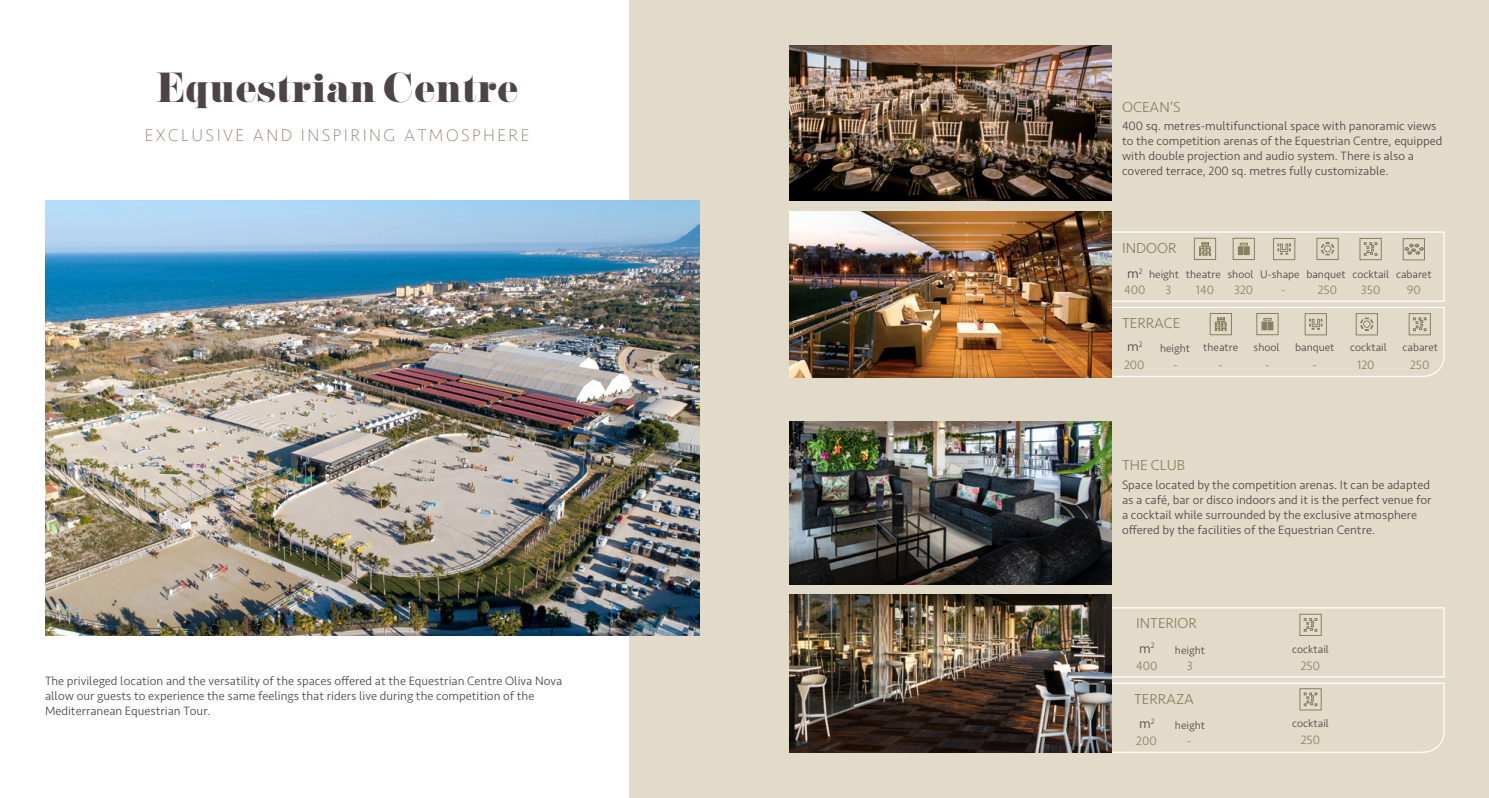
<style>
.page{position:relative;width:1489px;height:798px;background:#fff}
.page>*{position:absolute;margin:0;border:0;box-sizing:border-box;transform-origin:0 0}
.t1{font:37.5px "Pistilli";color:#4e4346}
.t2{font:200 17.5px "Seravek";letter-spacing:.14em;color:#948070}
.t3{font:300 15px "Seravek";color:#887f62}
.t4{font:300 13.75px "Seravek";color:#4e4346}
.t5{font:300 12.5px/15px "Seravek";color:#4e4346}
.t6{font:300 12.5px "Seravek";color:#887f62}
.t7{font:300 11.25px "Seravek";color:#4e4346}
</style>
<div class="page">
<div style="left:629px;top:0;width:859px;height:797px;background:#e3dbc9"></div>
<svg style="left:1232px;top:237px;width:22px;height:23px"></svg>
<svg style="left:1359px;top:238px;width:22px;height:22px"></svg>
<svg style="left:1299px;top:613px;width:22px;height:23px"></svg>
<svg style="left:1273px;top:238px;width:22px;height:22px"></svg>
<svg style="left:1193px;top:237px;width:23px;height:23px"></svg>
<div style="left:1402px;top:238px;width:22px;height:22px;border:1px solid #887f62"></div>
<svg style="left:1404px;top:244px;width:19px;height:10px"></svg>
<svg style="left:1316px;top:237px;width:22px;height:23px"></svg>
<svg style="left:1111px;top:306px;width:333px;height:71px"></svg>
<svg style="left:1017px;top:681px;width:427px;height:72px"></svg>
<div style="left:1017px;top:231px;width:427px;height:70px;border:1px solid #fff"></div>
<div style="left:1017px;top:607px;width:427px;height:70px;border:1px solid #fff"></div>
<img style="left:789px;top:211px;width:322px;height:166px">
<img style="left:789px;top:421px;width:322px;height:163px">
<img style="left:789px;top:594px;width:322px;height:158px">
<img style="left:789px;top:45px;width:322px;height:155px">
<img style="left:45px;top:201px;width:654px;height:434px">
<p class="t1" style="left:156px;top:64px;width:364px">Equestrian Centre</p>
<p class="t2" style="left:145px;top:124px;width:386px">EXCLUSIVE AND INSPIRING ATMOSPHERE</p>
<p class="t5" style="left:45px;top:673px;width:519px">The privileged location and the versatility of the spaces offered at the Equestrian Centre Oliva Nova allow our guests to experience the same feelings that riders live during the competition of the<br>Mediterranean Equestrian Tour.</p>
<p class="t3" style="left:1121px;top:98px;width:60px">OCEAN’S</p>
<p class="t5" style="left:1121px;top:119px;width:322px">400 sq. metres-multifunctional space with panoramic views to the competition arenas of the Equestrian Centre, equipped with double projection and audio system. There is also a covered terrace, 200 sq. metres fully customizable.</p>
<p class="t3" style="left:1121px;top:238px;width:56px">INDOOR</p>
<p class="t4" style="left:1126px;top:265px;width:17px">m<sup>2</sup></p>
<p class="t7" style="left:1149px;top:268px;width:32px">height</p>
<p class="t7" style="left:1185px;top:268px;width:36px">theatre</p>
<p class="t7" style="left:1227px;top:268px;width:28px">shool</p>
<p class="t7" style="left:1260px;top:268px;width:41px">U-shape</p>
<p class="t7" style="left:1306px;top:268px;width:41px">banquet</p>
<p class="t7" style="left:1352px;top:268px;width:38px">cocktail</p>
<p class="t7" style="left:1395px;top:268px;width:37px">cabaret</p>
<p class="t6" style="left:1124px;top:282px;width:23px">400</p>
<p class="t6" style="left:1165px;top:282px;width:7px">3</p>
<p class="t6" style="left:1195px;top:282px;width:20px">140</p>
<p class="t6" style="left:1234px;top:282px;width:20px">320</p>
<p class="t6" style="left:1280px;top:282px;width:6px">-</p>
<p class="t6" style="left:1317px;top:282px;width:21px">250</p>
<p class="t6" style="left:1360px;top:282px;width:21px">350</p>
<p class="t6" style="left:1406px;top:282px;width:15px">90</p>
<p class="t3" style="left:1121px;top:314px;width:60px">TERRACE</p>
<p class="t4" style="left:1126px;top:338px;width:17px">m<sup>2</sup></p>
<p class="t6" style="left:1124px;top:358px;width:22px">200</p>
<p class="t7" style="left:1159px;top:342px;width:32px">height</p>
<p class="t6" style="left:1173px;top:358px;width:6px">-</p>
<p class="t7" style="left:1203px;top:340px;width:36px">theatre</p>
<p class="t6" style="left:1218px;top:358px;width:6px">-</p>
<p class="t7" style="left:1253px;top:340px;width:28px">shool</p>
<p class="t6" style="left:1265px;top:358px;width:6px">-</p>
<p class="t7" style="left:1295px;top:340px;width:41px">banquet</p>
<p class="t6" style="left:1312px;top:358px;width:6px">-</p>
<p class="t7" style="left:1349px;top:340px;width:38px">cocktail</p>
<p class="t6" style="left:1357px;top:358px;width:19px">120</p>
<p class="t7" style="left:1402px;top:340px;width:37px">cabaret</p>
<p class="t6" style="left:1409px;top:358px;width:21px">250</p>
<p class="t3" style="left:1121px;top:456px;width:65px">THE CLUB</p>
<p class="t5" style="left:1121px;top:477px;width:311px">Space located by the competition arenas. It can be adapted as a café, bar or disco indoors and it is the perfect venue for a cocktail while surrounded by the exclusive atmosphere offered by the facilities of the Equestrian Centre.</p>
<p class="t3" style="left:1136px;top:614px;width:62px">INTERIOR</p>
<p class="t4" style="left:1139px;top:640px;width:17px">m<sup>2</sup></p>
<p class="t6" style="left:1136px;top:658px;width:23px">400</p>
<p class="t7" style="left:1174px;top:643px;width:32px">height</p>
<p class="t6" style="left:1186px;top:658px;width:7px">3</p>
<p class="t3" style="left:1134px;top:689px;width:61px">TERRAZA</p>
<p class="t4" style="left:1139px;top:715px;width:17px">m<sup>2</sup></p>
<p class="t6" style="left:1136px;top:733px;width:22px">200</p>
<p class="t7" style="left:1174px;top:718px;width:32px">height</p>
<p class="t6" style="left:1186px;top:733px;width:6px">-</p>
<p class="t7" style="left:1291px;top:642px;width:38px">cocktail</p>
<p class="t6" style="left:1300px;top:658px;width:21px">250</p>
<p class="t7" style="left:1291px;top:716px;width:38px">cocktail</p>
<p class="t6" style="left:1300px;top:732px;width:21px">250</p>
</div>
